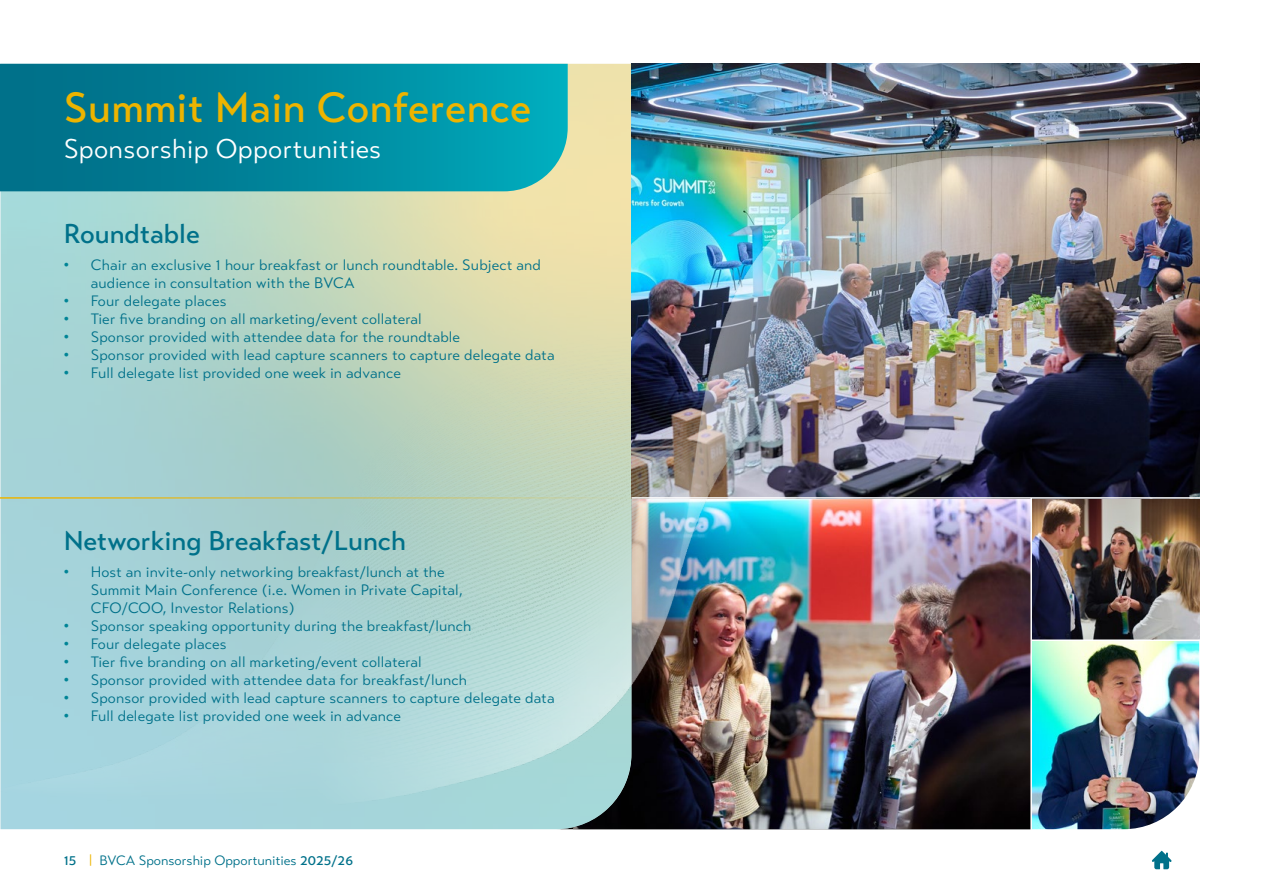
<style>
.page{position:relative;width:1263px;height:893px;background:#fff}
.page>*{position:absolute;margin:0;border:0;box-sizing:border-box;transform-origin:0 0}
.t1{font:500 42px "Transat Text";letter-spacing:.01em;color:#edb400}
.t2{font:500 27px "Transat Text";color:#00718a}
.t3{font:27px "Transat Text Standard";letter-spacing:.01em;color:#fff}
.t4{font:15px/18px "Transat Text Standard";letter-spacing:.01em;color:#00718a}
.t5{font:13.5px "Transat Text Standard";color:#00718a}
.s1{font-family:"Arial";color:#008496}
.s2{font-family:"Transat Text";font-weight:500}
.s3{color:#edb400}
</style>
<div class="page">
<svg style="left:1152px;top:851px;width:20px;height:18px"></svg>
<img style="left:1032px;top:807px;width:145px;height:22px">
<img style="left:631px;top:807px;width:399px;height:22px">
<img style="left:0;top:64px;width:631px;height:765px">
<img style="left:631px;top:64px;width:568px;height:32px">
<svg style="left:0;top:64px;width:568px;height:32px;background:#00889e"></svg>
<img style="left:0;top:96px;width:1199px;height:711px">
<hr style="left:0;top:497px;width:634px;height:2px;background:#edb400">
<hr style="left:631px;top:497px;width:571px;height:2px;background:#fff">
<h1 class="t1" style="left:64px;top:82px;width:469px">Summit Main Conference</h1>
<h2 class="t3" style="left:64px;top:132px;width:319px">Sponsorship Opportunities</h2>
<h2 class="t2" style="left:64px;top:217px;width:138px">Roundtable</h2>
<p class="t4" style="left:91px;top:256px;width:452px;text-indent:-27px"><span class="s1">•</span> Chair an exclusive 1 hour breakfast or lunch roundtable. Subject and audience in consultation with the BVCA</p>
<p class="t4" style="left:64px;top:292px;width:164px"><span class="s1">•</span> Four delegate places</p>
<p class="t4" style="left:64px;top:310px;width:359px"><span class="s1">•</span> Tier five branding on all marketing/event collateral</p>
<p class="t4" style="left:64px;top:328px;width:398px"><span class="s1">•</span> Sponsor provided with attendee data for the roundtable</p>
<p class="t4" style="left:64px;top:346px;width:492px"><span class="s1">•</span> Sponsor provided with lead capture scanners to capture delegate data</p>
<p class="t4" style="left:64px;top:364px;width:339px"><span class="s1">•</span> Full delegate list provided one week in advance</p>
<h2 class="t2" style="left:64px;top:525px;width:344px">Networking Breakfast/Lunch</h2>
<p class="t4" style="left:91px;top:563px;width:373px;text-indent:-27px"><span class="s1">•</span> Host an invite-only networking breakfast/lunch at the<br>Summit Main Conference (i.e. Women in Private Capital,<br>CFO/COO, Investor Relations)</p>
<p class="t4" style="left:64px;top:617px;width:409px"><span class="s1">•</span> Sponsor speaking opportunity during the breakfast/lunch</p>
<p class="t4" style="left:64px;top:635px;width:164px"><span class="s1">•</span> Four delegate places</p>
<p class="t4" style="left:64px;top:653px;width:359px"><span class="s1">•</span> Tier five branding on all marketing/event collateral</p>
<p class="t4" style="left:64px;top:671px;width:405px"><span class="s1">•</span> Sponsor provided with attendee data for breakfast/lunch</p>
<p class="t4" style="left:64px;top:689px;width:492px"><span class="s1">•</span> Sponsor provided with lead capture scanners to capture delegate data</p>
<p class="t4" style="left:64px;top:707px;width:339px"><span class="s1">•</span> Full delegate list provided one week in advance</p>
<p class="t5" style="left:64px;top:853px;width:291px"><span class="s2">15</span> <span class="s3">|</span> BVCA Sponsorship Opportunities <span class="s2">2025/26</span></p>
</div>
